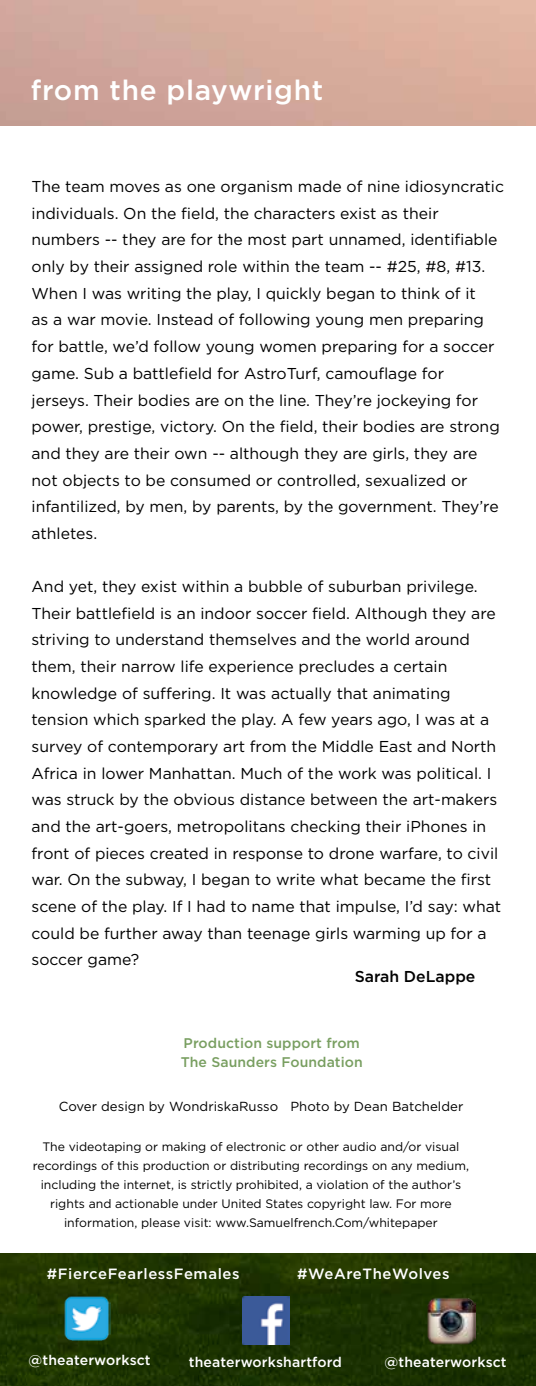
<style>
.page{position:relative;width:536px;height:1386px;background:#fff}
.page>*{position:absolute;margin:0;border:0;box-sizing:border-box;transform-origin:0 0}
.t1{font:500 28px "Gotham";letter-spacing:.025em;color:#fff}
.t2{font:15.75px/26.6px "Gotham";color:#000}
.t3{font:500 15.75px "Gotham";color:#000}
.t4{font:500 14.88px "Gotham";letter-spacing:.04em;color:#fff}
.t5{font:500 14px "Gotham";letter-spacing:.01em;color:#fff}
.t6{font:500 14px/18.9px "Gotham";letter-spacing:.005em;color:#799f61}
.t7{font:13.12px "Gotham";letter-spacing:.005em;color:#000}
.t8{font:12.25px/18.9px "Gotham";color:#000;text-align:center}
</style>
<div class="page">
<img style="left:0;top:1254px;width:536px;height:132px">
<img style="left:242px;top:1297px;width:48px;height:47px">
<img style="left:63px;top:1295px;width:47px;height:47px">
<img style="left:427px;top:1297px;width:48px;height:47px">
<h1 class="t1" style="left:31px;top:75px;width:294px">from the playwright</h1>
<p class="t2" style="left:32px;top:173px;width:474px">The team moves as one organism made of nine idiosyncratic individuals. On the field, the characters exist as their numbers -- they are for the most part unnamed, identifiable only by their assigned role within the team -- #25, #8, #13.<br>When I was writing the play, I quickly began to think of it<br>as a war movie. Instead of following young men preparing for battle, we’d follow young women preparing for a soccer game. Sub a battlefield for AstroTurf, camouflage for jerseys. Their bodies are on the line. They’re jockeying for power, prestige, victory. On the field, their bodies are strong and they are their own -- although they are girls, they are not objects to be consumed or controlled, sexualized or infantilized, by men, by parents, by the government. They’re athletes.</p>
<p class="t2" style="left:32px;top:573px;width:471px">And yet, they exist within a bubble of suburban privilege.<br>Their battlefield is an indoor soccer field. Although they are striving to understand themselves and the world around them, their narrow life experience precludes a certain knowledge of suffering. It was actually that animating tension which sparked the play. A few years ago, I was at a survey of contemporary art from the Middle East and North Africa in lower Manhattan. Much of the work was political. I was struck by the obvious distance between the art-makers and the art-goers, metropolitans checking their iPhones in front of pieces created in response to drone warfare, to civil war. On the subway, I began to write what became the first scene of the play. If I had to name that impulse, I’d say: what could be further away than teenage girls warming up for a soccer game?</p>
<p class="t3" style="left:354px;top:967px;width:122px">Sarah DeLappe</p>
<p class="t6" style="left:181px;top:1033px;width:183px">Production support from<br>The Saunders Foundation</p>
<p class="t7" style="left:59px;top:1099px;width:406px">Cover design by WondriskaRusso Photo by Dean Batchelder</p>
<p class="t8" style="left:33px;top:1137px;width:437px">The videotaping or making of electronic or other audio and/or visual recordings of this production or distributing recordings on any medium, including the internet, is strictly prohibited, a violation of the author’s rights and actionable under United States copyright law. For more information, please visit: www.Samuelfrench.Com/whitepaper</p>
<p class="t4" style="left:47px;top:1266px;width:194px">#FierceFearlessFemales</p>
<p class="t4" style="left:297px;top:1266px;width:154px">#WeAreTheWolves</p>
<p class="t5" style="left:29px;top:1352px;width:124px">@theaterworksct</p>
<p class="t5" style="left:189px;top:1354px;width:154px">theaterworkshartford</p>
<p class="t5" style="left:384px;top:1354px;width:124px">@theaterworksct</p>
</div>
